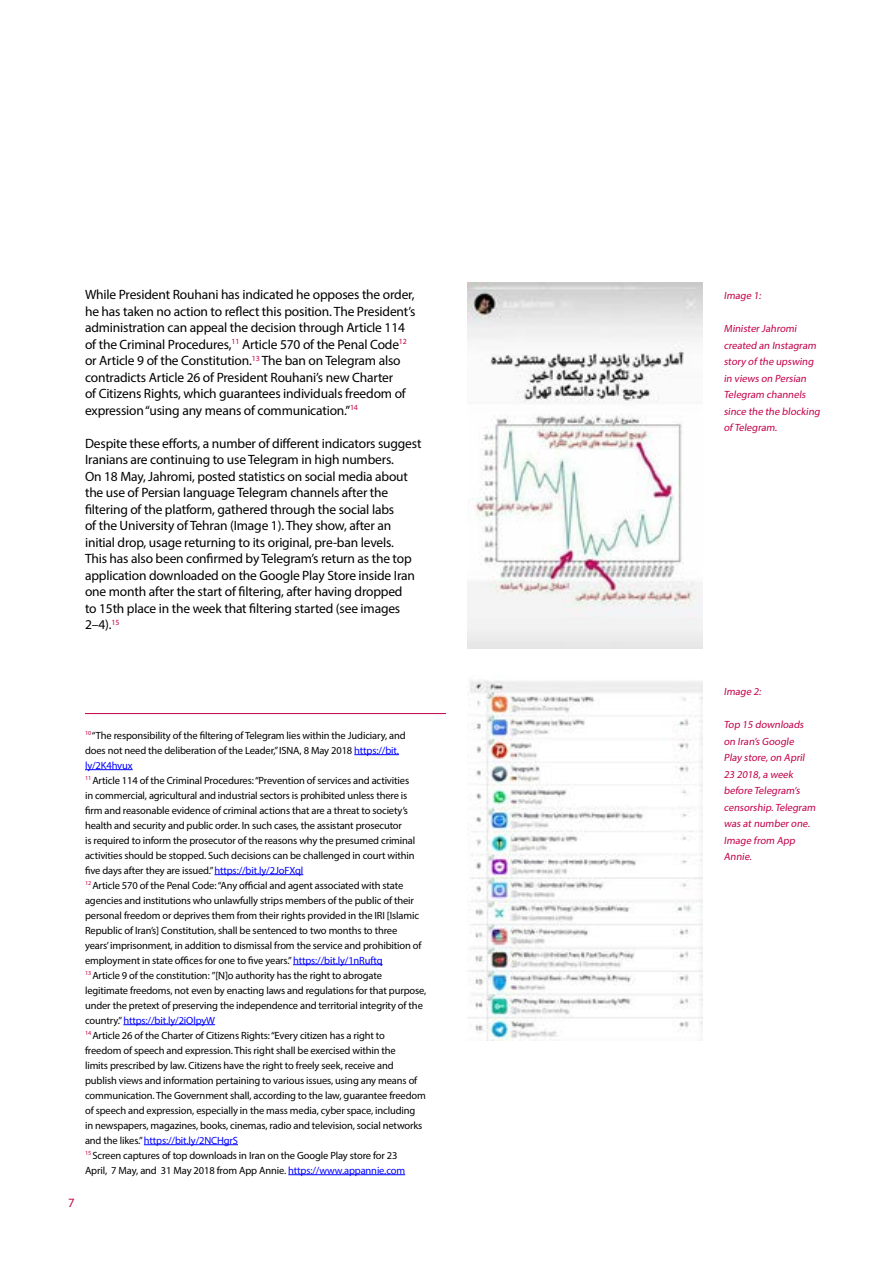
<style>
.page{position:relative;width:893px;height:1263px;background:#fff}
.page>*{position:absolute;margin:0;border:0;box-sizing:border-box;transform-origin:0 0}
.t1{font:13.5px/16.5px "Myriad Pro";letter-spacing:-.015em;color:#000}
.t2{font:12.75px "Myriad Pro";color:#c3004a}
.t3{font:10.5px/15px "Myriad Pro";letter-spacing:-.015em;color:#000}
.t4{font:10.5px/16.5px "Myriad Pro";color:#c3004a}
.s1{color:#00f}
</style>
<div class="page">
<hr style="left:354px;top:754px;width:45px;height:1px;background:#00f">
<hr style="left:85px;top:769px;width:48px;height:1px;background:#00f">
<hr style="left:214px;top:874px;width:89px;height:1px;background:#00f">
<hr style="left:293px;top:964px;width:90px;height:1px;background:#00f">
<hr style="left:123px;top:1024px;width:92px;height:1px;background:#00f">
<hr style="left:144px;top:1144px;width:94px;height:1px;background:#00f">
<hr style="left:288px;top:1174px;width:117px;height:1px;background:#00f">
<hr style="left:85px;top:713px;width:553px;height:1px;background:#c3004a">
<img style="left:468px;top:282px;width:234px;height:367px">
<div style="left:446px;top:689px;width:61px;height:60px;background:#fff"></div>
<img style="left:468px;top:680px;width:234px;height:360px">
<p class="t1" style="left:85px;top:286px;width:332px">While President Rouhani has indicated he opposes the order, he has taken no action to reflect this position. The President’s administration can appeal the decision through Article 114 of the Criminal Procedures,<sup>11</sup> Article 570 of the Penal Code<sup>12 </sup>or Article 9 of the Constitution.<sup>13</sup> The ban on Telegram also contradicts Article 26 of President Rouhani’s new Charter<br>of Citizens Rights, which guarantees individuals freedom of expression “using any means of communication.”<sup>14</sup></p>
<p class="t1" style="left:85px;top:435px;width:338px">Despite these efforts, a number of different indicators suggest Iranians are continuing to use Telegram in high numbers.<br>On 18 May, Jahromi, posted statistics on social media about the use of Persian language Telegram channels after the filtering of the platform, gathered through the social labs<br>of the University of Tehran (Image 1). They show, after an initial drop, usage returning to its original, pre-ban levels.<br>This has also been confirmed by Telegram’s return as the top application downloaded on the Google Play Store inside Iran one month after the start of filtering, after having dropped<br>to 15th place in the week that filtering started (see images 2–4).<sup>15</sup></p>
<p class="t2" style="left:68px;top:1194px;width:8px">7</p>
<p class="t3" style="left:85px;top:727px;width:343px"><sup>10</sup> “The responsibility of the filtering of Telegram lies within the Judiciary, and does not need the deliberation of the Leader,” ISNA, 8 May 2018 <span class="s1">https://bit. ly/2K4hvux<br></span><sup>11</sup> Article 114 of the Criminal Procedures: “Prevention of services and activities<br>in commercial, agricultural and industrial sectors is prohibited unless there is firm and reasonable evidence of criminal actions that are a threat to society’s health and security and public order. In such cases, the assistant prosecutor<br>is required to inform the prosecutor of the reasons why the presumed criminal activities should be stopped. Such decisions can be challenged in court within five days after they are issued.” <span class="s1">https://bit.ly/2JoFXql<br></span><sup>12</sup> Article 570 of the Penal Code: “Any official and agent associated with state agencies and institutions who unlawfully strips members of the public of their personal freedom or deprives them from their rights provided in the IRI [Islamic Republic of Iran’s] Constitution, shall be sentenced to two months to three<br>years’ imprisonment, in addition to dismissal from the service and prohibition of employment in state offices for one to five years.” <span class="s1">https://bit.ly/1nRuftq<br></span><sup>13</sup> Article 9 of the constitution: ”[N]o authority has the right to abrogate legitimate freedoms, not even by enacting laws and regulations for that purpose, under the pretext of preserving the independence and territorial integrity of the country.” <span class="s1">https://bit.ly/2iOlpyW<br></span><sup>14</sup> Article 26 of the Charter of Citizens Rights: “Every citizen has a right to<br>freedom of speech and expression. This right shall be exercised within the<br>limits prescribed by law. Citizens have the right to freely seek, receive and publish views and information pertaining to various issues, using any means of communication. The Government shall, according to the law, guarantee freedom of speech and expression, especially in the mass media, cyber space, including<br>in newspapers, magazines, books, cinemas, radio and television, social networks and the likes.” <span class="s1">https://bit.ly/2NCHgrS<br></span><sup>15</sup> Screen captures of top downloads in Iran on the Google Play store for 23<br>April, 7 May, and 31 May 2018 from App Annie. <span class="s1">https://www.appannie.com</span></p>
<p class="t4" style="left:724px;top:287px;width:41px">Image 1:</p>
<p class="t4" style="left:724px;top:320px;width:100px">Minister Jahromi created an Instagram story of the upswing in views on Persian<br>Telegram channels since the the blocking of Telegram.</p>
<p class="t4" style="left:724px;top:683px;width:41px">Image 2:</p>
<p class="t4" style="left:724px;top:716px;width:95px">Top 15 downloads on Iran’s Google<br>Play store,on April<br>23 2018,a week before Telegram’s censorship.Telegram was at number one.<br>Image from App<br>Annie.</p>
</div>
